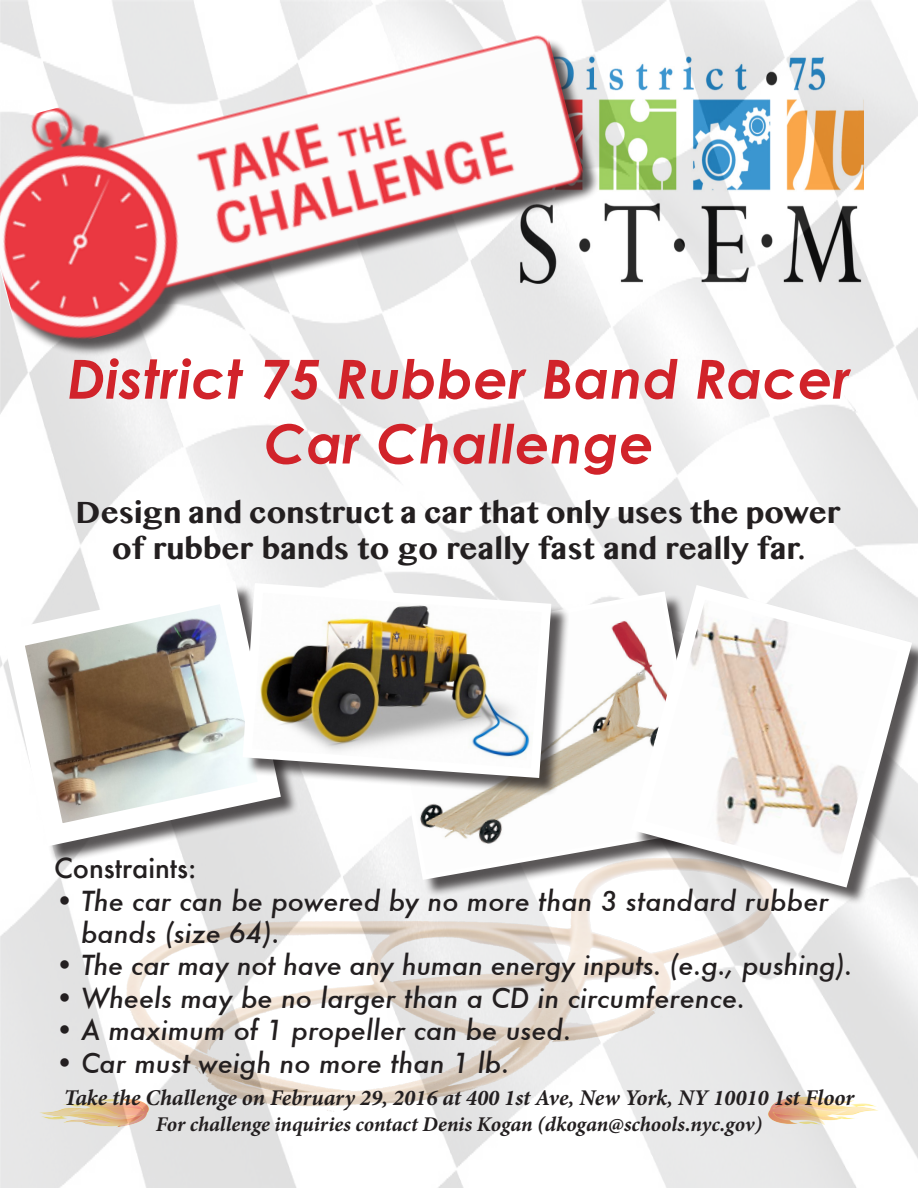
<style>
.page{position:relative;width:918px;height:1188px;background:#fff}
.page>*{position:absolute;margin:0;border:0;box-sizing:border-box;transform-origin:0 0}
.t1{font:italic 700 54px/64.8px "Century Gothic";letter-spacing:.01em;color:#d1232a;text-align:center}
.t2{font:700 30px/36px "Oriya MN";color:#231f20;text-align:center}
.t3{font:italic 500 27px/32.4px "Futura";color:#231f20}
.t4{font:500 27px "Futura";color:#231f20}
.t5{font:italic 700 22.5px "Minion Pro";color:#231f20}
.t6{font:italic 700 21px "Minion Pro";letter-spacing:-.005em;color:#231f20}
</style>
<div class="page">
<img style="left:0;top:0;width:918px;height:1188px">
<img style="left:0;top:0;width:593px;height:356px">
<div style="left:384px;top:594px;width:341px;height:304px;background:#231f20;opacity:.75"></div>
<svg style="left:378px;top:589px;width:246px;height:293px"></svg>
<div style="left:634px;top:588px;width:284px;height:317px;background:#231f20;opacity:.75"></div>
<svg style="left:624px;top:578px;width:294px;height:317px"></svg>
<div style="left:5px;top:584px;width:294px;height:280px;background:#231f20;opacity:.75"></div>
<svg style="left:0;top:570px;width:292px;height:288px"></svg>
<div style="left:245px;top:586px;width:324px;height:210px;background:#231f20;opacity:.75"></div>
<img style="left:238px;top:578px;width:318px;height:205px">
<p class="t1" style="left:68px;top:345px;width:785px">District 75 Rubber Band Racer<br>Car Challenge</p>
<p class="t2" style="left:76px;top:495px;width:766px">Design and construct a car that only uses the power of rubber bands to go really fast and really far.</p>
<p class="t4" style="left:54px;top:850px;width:144px">Constraints:</p>
<p class="t3" style="left:81px;top:884px;width:749px;text-indent:-27px">• The car can be powered by no more than 3 standard rubber bands (size 64).</p>
<p class="t3" style="left:54px;top:949px;width:800px">• The car may not have any human energy inputs. (e.g., pushing).</p>
<p class="t3" style="left:54px;top:981px;width:693px">• Wheels may be no larger than a CD in circumference.</p>
<p class="t3" style="left:54px;top:1014px;width:519px">• A maximum of 1 propeller can be used.</p>
<p class="t3" style="left:54px;top:1046px;width:457px">• Car must weigh no more than 1 lb.</p>
<p class="t5" style="left:64px;top:1082px;width:792px">Take the Challenge on February 29, 2016 at 400 1st Ave, New York, NY 10010 1st Floor</p>
<p class="t6" style="left:156px;top:1109px;width:608px">For challenge inquiries contact Denis Kogan (dkogan@schools.nyc.gov)</p>
</div>
